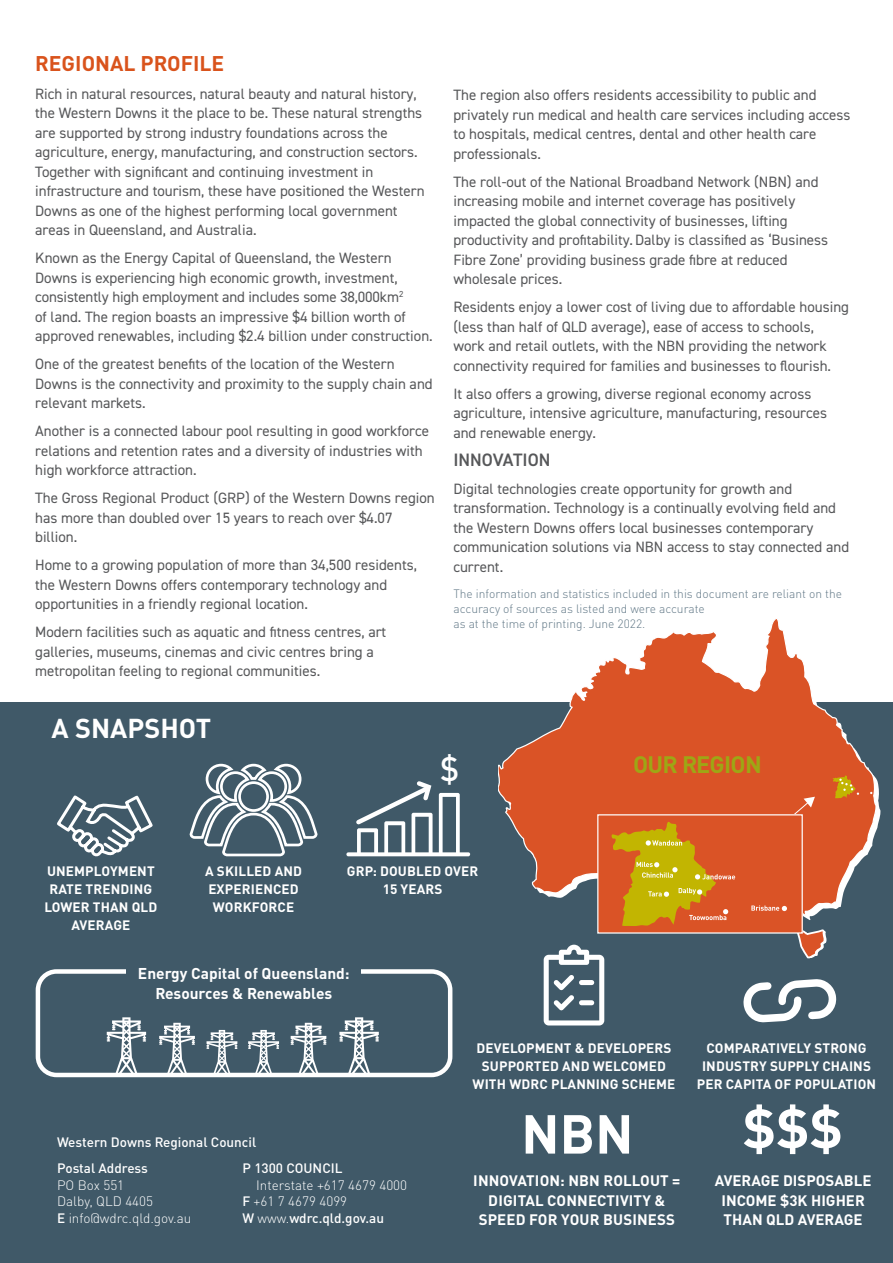
<style>
.page{position:relative;width:893px;height:1263px;background:#fff}
.page>*{position:absolute;margin:0;border:0;box-sizing:border-box;transform-origin:0 0}
.White_Body{font:700 54px "DINOT";color:#fff}
.t1{font:500 33.45px "DINOT";color:#fff;scale:.94 1}
.White_Body-2{font:700 27px "DINOT";color:#fff}
.t2{font:700 23.55px "DINOT";letter-spacing:-.03em;color:#9ea615}
.Body{font:700 21px "DINOT";color:#d9531c}
.Body-2{font:600 18px "DIN2014";color:#57585a}
.Body-3{font:700 15.45px/20.1px "DINOT";color:#fff;text-align:center}
.White_Body-3{font:15px/19.5px "DIN2014";color:#57585a}
.Body-4{font:700 15px/19.5px "DINOT";color:#fff;text-align:center}
.Body-5{font:700 13.5px/18px "DINOT";letter-spacing:.01em;color:#fff;text-align:center}
.Bold_Body_Copy{font:300 13.5px/16.5px "DINOT";color:#fff}
.Bold_Body_Copy-2{font:500 13.5px "DINOT";color:#fff}
.Body-6{font:300 12px/15px "DINOT";color:#5f7685}
.s1{font-weight:500}
.s2{font-weight:300}
</style>
<div class="page">
<div style="left:0;top:702px;width:893px;height:560px;background:#405968"></div>
<svg style="left:498px;top:619px;width:379px;height:279px;fill:#da5326"></svg>
<div style="left:598px;top:815px;width:204px;height:118px;background:#da5326"></div>
<svg style="left:346px;top:781px;width:124px;height:75px"></svg>
<svg style="left:57px;top:795px;width:96px;height:62px"></svg>
<svg style="left:189px;top:763px;width:129px;height:94px"></svg>
<div style="left:36px;top:969px;width:416px;height:108px;border:4px solid #fff;border-radius:19px"></div>
<div style="left:127px;top:940px;width:234px;height:75px;background:#405968"></div>
<svg style="left:100px;top:1017px;width:286px;height:59px"></svg>
<svg style="left:544px;top:945px;width:60px;height:80px"></svg>
<svg style="left:611px;top:775px;width:248px;height:248px"></svg>
<p class="Body" style="left:35px;top:49px;width:191px">REGIONAL PROFILE</p>
<p class="White_Body-3" style="left:35px;top:83px;width:391px">Rich in natural resources, natural beauty and natural history, the Western Downs it the place to be. These natural strengths are supported by strong industry foundations across the agriculture, energy, manufacturing, and construction sectors.<br>Together with significant and continuing investment in infrastructure and tourism, these have positioned the Western Downs as one of the highest performing local government areas in Queensland, and Australia.</p>
<p class="White_Body-3" style="left:35px;top:248px;width:399px">Known as the Energy Capital of Queensland, the Western Downs is experiencing high economic growth, investment, consistently high employment and includes some 38,000km<sup>2<br></sup>of land. The region boasts an impressive $4 billion worth of approved renewables, including $2.4 billion under construction.</p>
<p class="White_Body-3" style="left:35px;top:354px;width:399px">One of the greatest benefits of the location of the Western<br>Downs is the connectivity and proximity to the supply chain and relevant markets.</p>
<p class="White_Body-3" style="left:35px;top:421px;width:395px">Another is a connected labour pool resulting in good workforce relations and retention rates and a diversity of industries with high workforce attraction.</p>
<p class="White_Body-3" style="left:35px;top:488px;width:401px">The Gross Regional Product (GRP) of the Western Downs region has more than doubled over 15 years to reach over $4.07 billion.</p>
<p class="White_Body-3" style="left:35px;top:555px;width:383px">Home to a growing population of more than 34,500 residents, the Western Downs offers contemporary technology and opportunities in a friendly regional location.</p>
<p class="White_Body-3" style="left:35px;top:622px;width:353px">Modern facilities such as aquatic and fitness centres, art galleries, museums, cinemas and civic centres bring a metropolitan feeling to regional communities.</p>
<p class="White_Body-2" style="left:52px;top:710px;width:161px">A SNAPSHOT</p>
<p class="White_Body-3" style="left:453px;top:85px;width:398px">The region also offers residents accessibility to public and privately run medical and health care services including access to hospitals, medical centres, dental and other health care professionals.</p>
<p class="White_Body-3" style="left:453px;top:172px;width:376px">The roll-out of the National Broadband Network (NBN) and increasing mobile and internet coverage has positively impacted the global connectivity of businesses, lifting productivity and profitability.Dalby is classified as ‘Business Fibre Zone’ providing business grade fibre at reduced wholesale prices.</p>
<p class="White_Body-3" style="left:453px;top:297px;width:397px">Residents enjoy a lower cost of living due to affordable housing (less than half of QLD average), ease of access to schools, work and retail outlets, with the NBN providing the network connectivity required for families and businesses to flourish.</p>
<p class="White_Body-3" style="left:453px;top:384px;width:375px">It also offers a growing, diverse regional economy across agriculture, intensive agriculture, manufacturing, resources and renewable energy.</p>
<p class="Body-2" style="left:453px;top:448px;width:98px">INNOVATION</p>
<p class="White_Body-3" style="left:453px;top:479px;width:397px">Digital technologies create opportunity for growth and transformation. Technology is a continually evolving field and the Western Downs offers local businesses contemporary communication solutions via NBN access to stay connected and current.</p>
<p class="Body-6" style="left:453px;top:586px;width:390px">The information and statistics included in this document are reliant on the accuracy of sources as listed and were accurate<br>as at the time of printing. June 2022.</p>
<p class="Body-5" style="left:44px;top:861px;width:115px">UNEMPLOYMENT<br>RATE TRENDING<br>LOWER THAN QLD<br>AVERAGE</p>
<p class="Body-5" style="left:205px;top:862px;width:98px">A SKILLED AND<br>EXPERIENCED<br>WORKFORCE</p>
<h2 class="t1" style="left:440px;top:747px;width:22px">$</h2>
<p class="t2" style="left:633px;top:749px;width:130px">OUR REGION</p>
<p class="Body-5" style="left:347px;top:861px;width:133px">GRP: DOUBLED OVER<br>15 YEARS</p>
<p class="Body-3" style="left:138px;top:963px;width:213px">Energy Capital of Queensland:<br>Resources &amp; Renewables</p>
<p class="Bold_Body_Copy-2" style="left:57px;top:1134px;width:201px">Western Downs Regional Council</p>
<p class="Bold_Body_Copy" style="left:57px;top:1160px;width:136px"><span class="s1">Postal Address<br></span>PO Box 551<br>Dalby, QLD 4405<br><span class="s1">E</span> info@wdrc.qld.gov.au</p>
<p class="Bold_Body_Copy-2" style="left:242px;top:1159px;width:102px">P 1300 COUNCIL</p>
<p class="Bold_Body_Copy" style="left:256px;top:1176px;width:152px">Interstate +617 4679 4000</p>
<p class="Bold_Body_Copy" style="left:242px;top:1193px;width:106px"><span class="s1">F</span> +61 7 4679 4099</p>
<p class="Bold_Body_Copy-2" style="left:242px;top:1209px;width:143px">W <span class="s2">www.</span>wdrc.qld.gov.au</p>
<p class="Body-5" style="left:473px;top:1039px;width:204px">DEVELOPMENT &amp; DEVELOPERS<br>SUPPORTED AND WELCOMED<br>WITH WDRC PLANNING SCHEME</p>
<p class="Body-5" style="left:697px;top:1039px;width:181px">COMPARATIVELY STRONG<br>INDUSTRY SUPPLY CHAINS<br>PER CAPITA OF POPULATION</p>
<p class="White_Body" style="left:521px;top:1099px;width:114px">NBN</p>
<p class="White_Body" style="left:743px;top:1093px;width:102px">$$$</p>
<p class="Body-4" style="left:473px;top:1171px;width:209px">INNOVATION: NBN ROLLOUT =<br>DIGITAL CONNECTIVITY &amp;<br>SPEED FOR YOUR BUSINESS</p>
<p class="Body-4" style="left:715px;top:1171px;width:158px">AVERAGE DISPOSABLE<br>INCOME $3K HIGHER<br>THAN QLD AVERAGE</p>
</div>
